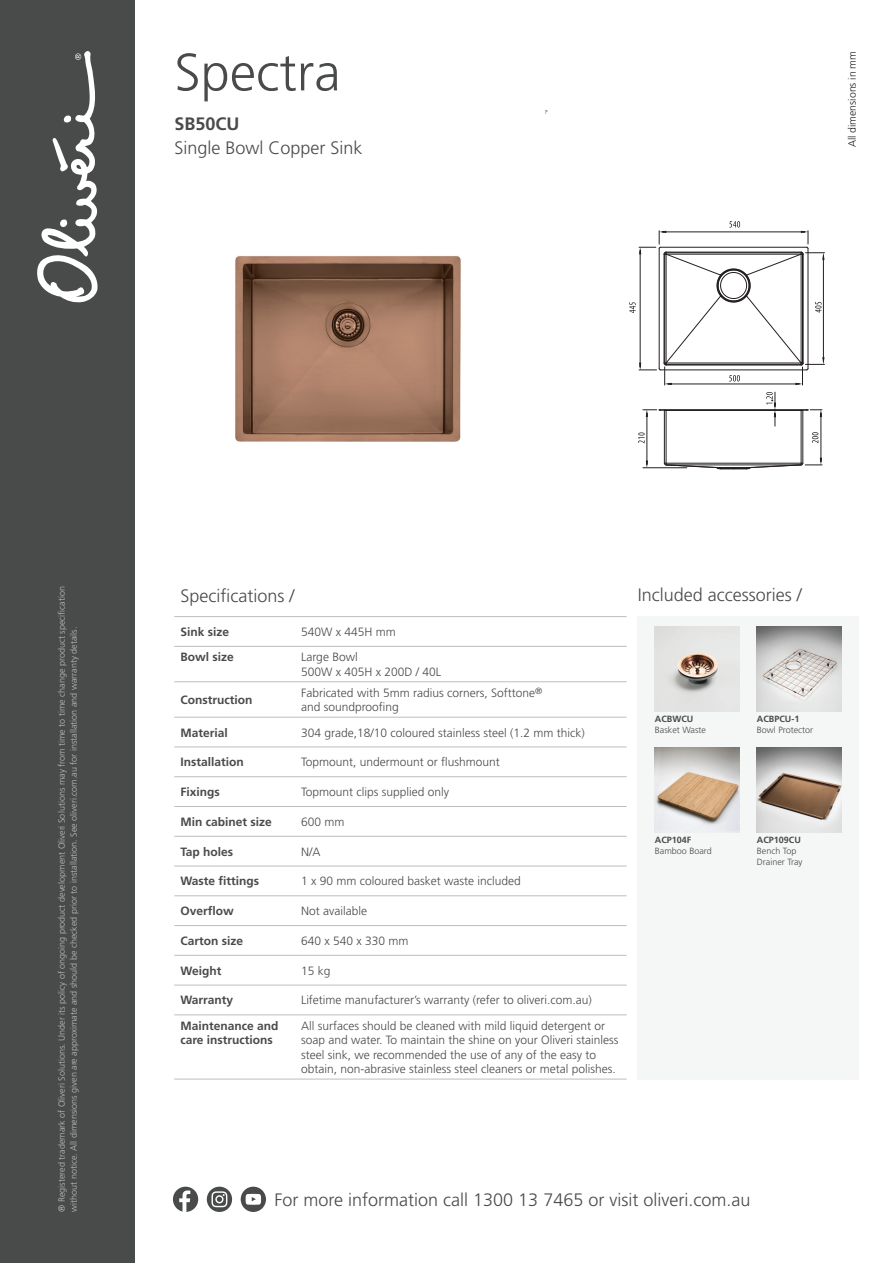
<style>
.page{position:relative;width:893px;height:1263px;background:#fff}
.page>*{position:absolute;margin:0;border:0;box-sizing:border-box;transform-origin:0 0}
.t1{font:300 52.5px "Frutiger LT Std";color:#494a4a}
.t2{font:300 18px "Frutiger LT Std";color:#494a4a}
.t3{font:700 18px "Frutiger LT Std";color:#494a4a}
.t4{font:300 12px/14.4px "Frutiger LT Std";color:#494a4a}
.t5{font:700 12px/14.4px "Frutiger LT Std";color:#494a4a}
.t6{font:300 10.5px "Frutiger LT Std";color:#231f20}
.t7{font:300 9px/12px "Frutiger LT Std";color:#bcbdc0}
.t8{font:300 9px/10.8px "Frutiger LT Std";color:#494a4a}
.t9{font:700 9px "Frutiger LT Std";color:#494a4a}
</style>
<div class="page">
<div style="left:0;top:0;width:135px;height:1263px;background:#494a4a"></div>
<svg style="left:37px;top:51px;width:61px;height:252px"></svg>
<div style="left:207px;top:1187px;width:25px;height:25px;background:#494a4a;border-radius:50%"></div>
<svg style="left:211px;top:1191px;width:16px;height:16px"></svg>
<div style="left:173px;top:1187px;width:25px;height:25px;background:#494a4a;border-radius:50%"></div>
<svg style="left:179px;top:1190px;width:11px;height:22px"></svg>
<div style="left:241px;top:1187px;width:25px;height:25px;background:#494a4a;border-radius:50%"></div>
<svg style="left:246px;top:1194px;width:15px;height:11px"></svg>
<div style="left:638px;top:617px;width:221px;height:463px;background:#f5f7f7"></div>
<hr style="left:174px;top:616px;width:121px;height:1px;background:#bcbdc0">
<hr style="left:295px;top:616px;width:332px;height:1px;background:#bcbdc0">
<hr style="left:174px;top:646px;width:121px;height:1px;background:#bcbdc0">
<hr style="left:295px;top:646px;width:332px;height:1px;background:#bcbdc0">
<hr style="left:174px;top:681px;width:121px;height:1px;background:#bcbdc0">
<hr style="left:295px;top:681px;width:332px;height:1px;background:#bcbdc0">
<hr style="left:174px;top:717px;width:121px;height:1px;background:#bcbdc0">
<hr style="left:295px;top:717px;width:332px;height:1px;background:#bcbdc0">
<hr style="left:174px;top:747px;width:121px;height:1px;background:#bcbdc0">
<hr style="left:295px;top:747px;width:332px;height:1px;background:#bcbdc0">
<hr style="left:174px;top:776px;width:121px;height:1px;background:#bcbdc0">
<hr style="left:295px;top:776px;width:332px;height:1px;background:#bcbdc0">
<hr style="left:174px;top:806px;width:121px;height:1px;background:#bcbdc0">
<hr style="left:295px;top:806px;width:332px;height:1px;background:#bcbdc0">
<hr style="left:174px;top:836px;width:121px;height:1px;background:#bcbdc0">
<hr style="left:295px;top:836px;width:332px;height:1px;background:#bcbdc0">
<hr style="left:174px;top:866px;width:121px;height:1px;background:#bcbdc0">
<hr style="left:295px;top:866px;width:332px;height:1px;background:#bcbdc0">
<hr style="left:174px;top:895px;width:121px;height:1px;background:#bcbdc0">
<hr style="left:295px;top:895px;width:332px;height:1px;background:#bcbdc0">
<hr style="left:174px;top:925px;width:121px;height:1px;background:#bcbdc0">
<hr style="left:295px;top:925px;width:332px;height:1px;background:#bcbdc0">
<hr style="left:174px;top:955px;width:121px;height:1px;background:#bcbdc0">
<hr style="left:295px;top:955px;width:332px;height:1px;background:#bcbdc0">
<hr style="left:174px;top:985px;width:121px;height:1px;background:#bcbdc0">
<hr style="left:295px;top:985px;width:332px;height:1px;background:#bcbdc0">
<hr style="left:174px;top:1014px;width:121px;height:1px;background:#bcbdc0">
<hr style="left:295px;top:1014px;width:332px;height:1px;background:#bcbdc0">
<hr style="left:174px;top:1079px;width:121px;height:1px;background:#bcbdc0">
<hr style="left:295px;top:1079px;width:332px;height:1px;background:#bcbdc0">
<img style="left:235px;top:256px;width:226px;height:186px">
<img style="left:655px;top:626px;width:85px;height:85px">
<img style="left:757px;top:626px;width:85px;height:85px">
<img style="left:655px;top:747px;width:85px;height:85px">
<img style="left:757px;top:747px;width:85px;height:85px">
<hr style="left:647px;top:414px;width:1px;height:50px;background:#231f20">
<hr style="left:643px;top:467px;width:44px;height:1px;background:#231f20">
<hr style="left:821px;top:414px;width:1px;height:47px;background:#231f20">
<hr style="left:802px;top:410px;width:1px;height:53px;background:#231f20">
<hr style="left:664px;top:410px;width:1px;height:53px;background:#231f20">
<hr style="left:801px;top:410px;width:1px;height:53px;background:#231f20">
<hr style="left:666px;top:410px;width:1px;height:53px;background:#231f20">
<hr style="left:661px;top:409px;width:146px;height:1px;background:#231f20">
<svg style="left:643px;top:409px;width:24px;height:8px"></svg>
<hr style="left:661px;top:410px;width:146px;height:1px;background:#231f20">
<svg style="left:801px;top:409px;width:21px;height:8px"></svg>
<svg style="left:664px;top:458px;width:158px;height:12px"></svg>
<svg style="left:638px;top:432px;width:7px;height:11px"></svg>
<svg style="left:766px;top:392px;width:10px;height:34px"></svg>
<svg style="left:812px;top:432px;width:6px;height:11px"></svg>
<svg style="left:629px;top:221px;width:195px;height:164px"></svg>
<h1 class="t1" style="left:174px;top:43px;width:168px">Spectra</h1>
<h2 class="t3" style="left:174px;top:113px;width:67px">SB50CU</h2>
<h2 class="t2" style="left:174px;top:137px;width:190px">Single Bowl Copper Sink</h2>
<p class="t6" style="left:846px;top:147px;width:98px;rotate:-90deg">All dimensions in mm</p>
<p class="t7" style="left:56px;top:1212px;width:627px;rotate:-90deg">® Registered trademark of Oliveri Solutions. Under its policy of ongoing product development Oliveri Solutions may from time to time change product specification without notice. All dimensions given are approximate and should be checked prior to installation. See oliveri.com.au for installation and warranty details.</p>
<h2 class="t2" style="left:180px;top:586px;width:116px">Specifications /</h2>
<p class="t5" style="left:180px;top:625px;width:50px">Sink size</p>
<p class="t4" style="left:301px;top:625px;width:96px">540W x 445H mm</p>
<p class="t5" style="left:180px;top:650px;width:55px">Bowl size</p>
<p class="t4" style="left:301px;top:650px;width:142px">Large Bowl<br>500W x 405H x 200D / 40L</p>
<p class="t5" style="left:180px;top:693px;width:73px">Construction</p>
<p class="t4" style="left:301px;top:686px;width:243px">Fabricated with 5mm radius corners, Softtone<sup>® </sup>and soundproofing</p>
<p class="t5" style="left:180px;top:725px;width:49px">Material</p>
<p class="t4" style="left:301px;top:725px;width:285px">304 grade,18/10 coloured stainless steel (1.2 mm thick)</p>
<p class="t5" style="left:180px;top:755px;width:65px">Installation</p>
<p class="t4" style="left:301px;top:755px;width:200px">Topmount, undermount or flushmount</p>
<p class="t5" style="left:180px;top:785px;width:41px">Fixings</p>
<p class="t4" style="left:301px;top:785px;width:150px">Topmount clips supplied only</p>
<p class="t5" style="left:180px;top:814px;width:93px">Min cabinet size</p>
<p class="t4" style="left:301px;top:815px;width:45px">600 mm</p>
<p class="t5" style="left:180px;top:844px;width:54px">Tap holes</p>
<p class="t4" style="left:301px;top:844px;width:21px">N/A</p>
<p class="t5" style="left:180px;top:874px;width:80px">Waste fittings</p>
<p class="t4" style="left:301px;top:874px;width:221px">1 x 90 mm coloured basket waste included</p>
<p class="t5" style="left:180px;top:904px;width:55px">Overflow</p>
<p class="t4" style="left:301px;top:904px;width:67px">Not available</p>
<p class="t5" style="left:180px;top:933px;width:64px">Carton size</p>
<p class="t4" style="left:301px;top:934px;width:109px">640 x 540 x 330 mm</p>
<p class="t5" style="left:180px;top:963px;width:43px">Weight</p>
<p class="t4" style="left:301px;top:963px;width:31px">15 kg</p>
<p class="t5" style="left:180px;top:993px;width:54px">Warranty</p>
<p class="t4" style="left:301px;top:993px;width:292px">Lifetime manufacturer’s warranty (refer to oliveri.com.au)</p>
<p class="t5" style="left:180px;top:1018px;width:100px">Maintenance and care instructions</p>
<p class="t4" style="left:301px;top:1019px;width:319px">All surfaces should be cleaned with mild liquid detergent or soap and water. To maintain the shine on your Oliveri stainless steel sink, we recommended the use of any of the easy to obtain, non-abrasive stainless steel cleaners or metal polishes.</p>
<h2 class="t2" style="left:638px;top:585px;width:166px">Included accessories /</h2>
<p class="t9" style="left:655px;top:714px;width:40px">ACBWCU</p>
<p class="t8" style="left:655px;top:724px;width:53px">Basket Waste</p>
<p class="t9" style="left:655px;top:835px;width:38px">ACP104F</p>
<p class="t8" style="left:655px;top:846px;width:58px">Bamboo Board</p>
<p class="t9" style="left:757px;top:714px;width:44px">ACBPCU-1</p>
<p class="t8" style="left:757px;top:724px;width:58px">Bowl Protector</p>
<p class="t9" style="left:757px;top:835px;width:46px">ACP109CU</p>
<p class="t8" style="left:757px;top:846px;width:47px">Bench Top<br>Drainer Tray</p>
<h2 class="t2" style="left:275px;top:1190px;width:477px">For more information call 1300 13 7465 or visit oliveri.com.au</h2>
</div>
